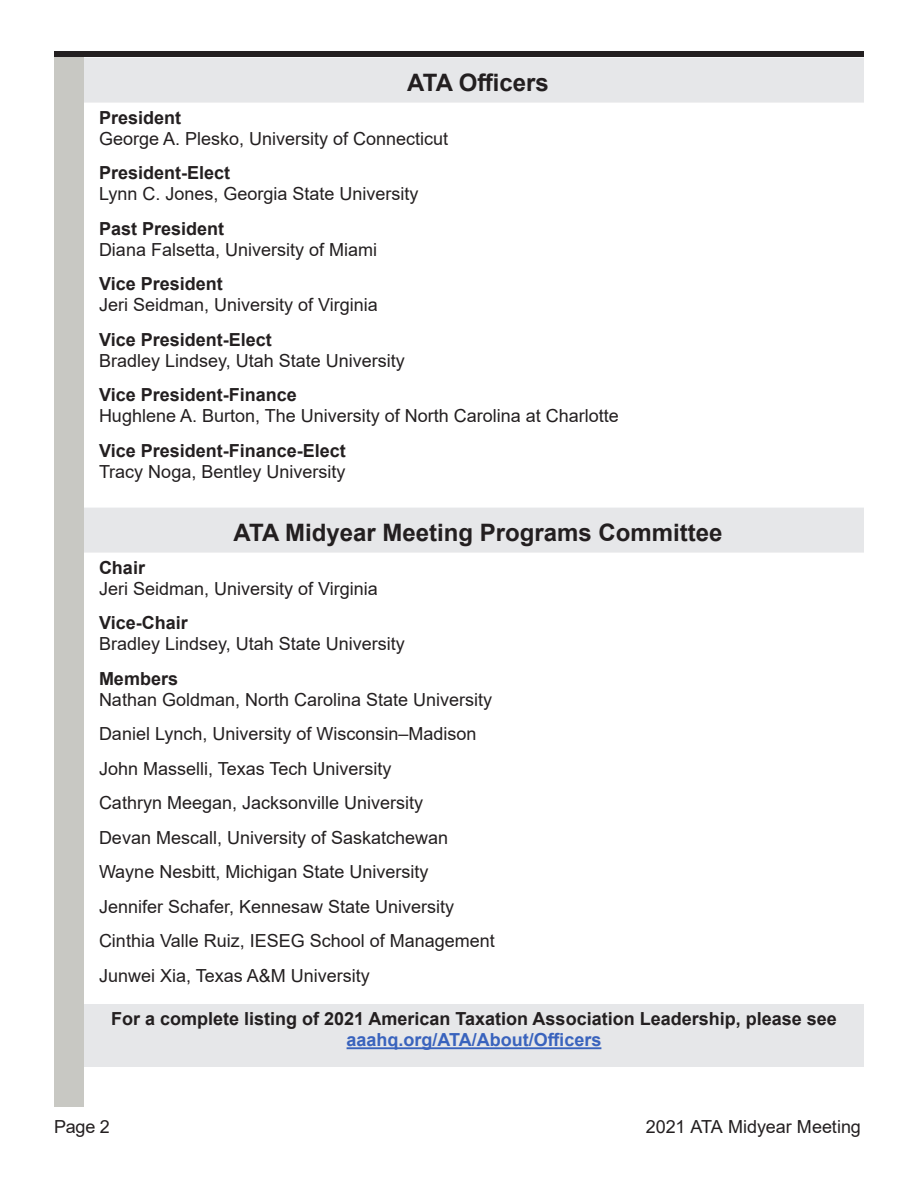
<style>
.page{position:relative;width:918px;height:1188px;background:#fff}
.page>*{position:absolute;margin:0;border:0;box-sizing:border-box;transform-origin:0 0}
.Officers_Header{font:700 24px "Arial";color:#231f20}
.Officers_Name_and_Af{font:18px "Arial";color:#231f20}
.Officers_Officer_Tit{font:700 18px "Arial";color:#231f20}
.Officers_Web_Blurb{font:700 18px "Arial";color:#231f20}
.Officers_Web_Blurb-2{font:700 18px "Arial";color:#3963bd}
</style>
<div class="page">
<div style="left:54px;top:54px;width:30px;height:1053px;background:#c8c8c3"></div>
<div style="left:54px;top:51px;width:810px;height:6px;background:#231f20"></div>
<div style="left:84px;top:1004px;width:780px;height:63px;background:#e6e7e9"></div>
<hr style="left:347px;top:1047px;width:254px;height:2px;background:#3963bd">
<div style="left:84px;top:58px;width:780px;height:45px;background:#e6e7e9"></div>
<div style="left:84px;top:508px;width:780px;height:45px;background:#e6e7e9"></div>
<p class="Officers_Header" style="left:407px;top:65px;width:143px">ATA Officers</p>
<p class="Officers_Officer_Tit" style="left:99px;top:105px;width:84px">President</p>
<p class="Officers_Name_and_Af" style="left:99px;top:126px;width:351px">George A. Plesko, University of Connecticut</p>
<p class="Officers_Officer_Tit" style="left:99px;top:160px;width:133px">President-Elect</p>
<p class="Officers_Name_and_Af" style="left:99px;top:181px;width:321px">Lynn C. Jones, Georgia State University</p>
<p class="Officers_Officer_Tit" style="left:99px;top:216px;width:127px">Past President</p>
<p class="Officers_Name_and_Af" style="left:99px;top:237px;width:280px">Diana Falsetta, University of Miami</p>
<p class="Officers_Officer_Tit" style="left:99px;top:271px;width:125px">Vice President</p>
<p class="Officers_Name_and_Af" style="left:99px;top:292px;width:280px">Jeri Seidman, University of Virginia</p>
<p class="Officers_Officer_Tit" style="left:99px;top:327px;width:174px">Vice President-Elect</p>
<p class="Officers_Name_and_Af" style="left:99px;top:348px;width:307px">Bradley Lindsey, Utah State University</p>
<p class="Officers_Officer_Tit" style="left:99px;top:382px;width:199px">Vice President-Finance</p>
<p class="Officers_Name_and_Af" style="left:99px;top:403px;width:521px">Hughlene A. Burton, The University of North Carolina at Charlotte</p>
<p class="Officers_Officer_Tit" style="left:99px;top:438px;width:248px">Vice President-Finance-Elect</p>
<p class="Officers_Name_and_Af" style="left:99px;top:459px;width:248px">Tracy Noga, Bentley University</p>
<p class="Officers_Header" style="left:234px;top:515px;width:490px">ATA Midyear Meeting Programs Committee</p>
<p class="Officers_Officer_Tit" style="left:99px;top:555px;width:48px">Chair</p>
<p class="Officers_Name_and_Af" style="left:99px;top:576px;width:280px">Jeri Seidman, University of Virginia</p>
<p class="Officers_Officer_Tit" style="left:99px;top:610px;width:90px">Vice-Chair</p>
<p class="Officers_Name_and_Af" style="left:99px;top:631px;width:307px">Bradley Lindsey, Utah State University</p>
<p class="Officers_Officer_Tit" style="left:99px;top:666px;width:81px">Members</p>
<p class="Officers_Name_and_Af" style="left:99px;top:687px;width:395px">Nathan Goldman, North Carolina State University</p>
<p class="Officers_Name_and_Af" style="left:99px;top:721px;width:379px">Daniel Lynch, University of Wisconsin–Madison</p>
<p class="Officers_Name_and_Af" style="left:99px;top:756px;width:294px">John Masselli, Texas Tech University</p>
<p class="Officers_Name_and_Af" style="left:99px;top:790px;width:326px">Cathryn Meegan, Jacksonville University</p>
<p class="Officers_Name_and_Af" style="left:99px;top:825px;width:351px">Devan Mescall, University of Saskatchewan</p>
<p class="Officers_Name_and_Af" style="left:99px;top:859px;width:331px">Wayne Nesbitt, Michigan State University</p>
<p class="Officers_Name_and_Af" style="left:99px;top:894px;width:357px">Jennifer Schafer, Kennesaw State University</p>
<p class="Officers_Name_and_Af" style="left:99px;top:928px;width:397px">Cinthia Valle Ruiz, IESEG School of Management</p>
<p class="Officers_Name_and_Af" style="left:99px;top:963px;width:272px">Junwei Xia, Texas A&amp;M University</p>
<p class="Officers_Web_Blurb" style="left:111px;top:1006px;width:727px">For a complete listing of 2021 American Taxation Association Leadership, please see</p>
<p class="Officers_Web_Blurb-2" style="left:347px;top:1027px;width:256px">aaahq.org/ATA/About/Officers</p>
<p class="Officers_Name_and_Af" style="left:54px;top:1114px;width:57px">Page 2</p>
<p class="Officers_Name_and_Af" style="left:646px;top:1114px;width:217px">2021 ATA Midyear Meeting</p>
</div>
